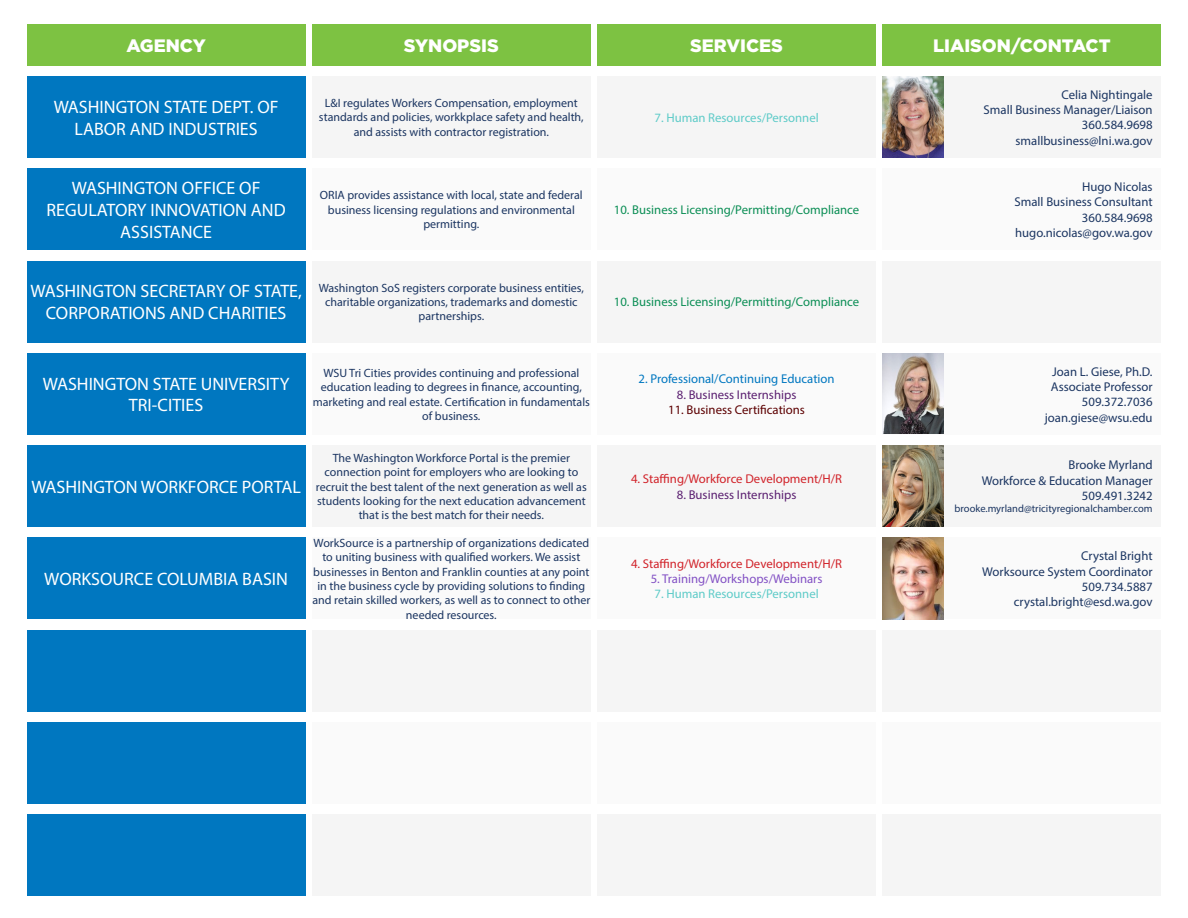
<style>
.page{position:relative;width:1188px;height:918px;background:#fff}
.page>*{position:absolute;margin:0;border:0;box-sizing:border-box;transform-origin:0 0}
.t1{font:18px "Myriad Pro";color:#fff}
.t2{font:900 18px "Gotham";color:#fff}
.t3{font:12.75px "Myriad Pro";color:#1b3561}
.Paragraph_Style_2{font:12.75px "Myriad Pro";color:#0b8e55}
.Paragraph_Style_2-2{font:12.75px "Myriad Pro";color:#d1232a}
.Paragraph_Style_2-3{font:12.75px "Myriad Pro";color:#5ecbc8}
.Paragraph_Style_2-4{font:12.75px "Myriad Pro";color:#5b2071}
.Paragraph_Style_2-5{font:12.75px "Myriad Pro";color:#0077c0}
.Paragraph_Style_2-6{font:12.75px "Myriad Pro";color:#8250c4}
.Paragraph_Style_2-7{font:12.75px "Myriad Pro";color:#5c0001}
.t4{font:12px/14.4px "Myriad Pro";color:#1b3561;text-align:center}
.t5{font:10.5px "Myriad Pro";color:#1b3561}
</style>
<div class="page">
<div style="left:27px;top:169px;width:278px;height:81px;background:#0077c0"></div>
<div style="left:312px;top:169px;width:279px;height:81px;background:#fafafa"></div>
<div style="left:597px;top:169px;width:279px;height:81px;background:#fafafa"></div>
<div style="left:883px;top:169px;width:278px;height:81px;background:#fafafa"></div>
<div style="left:27px;top:76px;width:278px;height:82px;background:#0077c0"></div>
<div style="left:27px;top:24px;width:278px;height:41px;background:#7dc242"></div>
<div style="left:312px;top:76px;width:279px;height:82px;background:#f5f5f5"></div>
<div style="left:312px;top:24px;width:279px;height:41px;background:#7dc242"></div>
<div style="left:597px;top:76px;width:279px;height:82px;background:#f5f5f5"></div>
<div style="left:597px;top:24px;width:279px;height:41px;background:#7dc242"></div>
<div style="left:883px;top:76px;width:278px;height:82px;background:#f5f5f5"></div>
<div style="left:883px;top:24px;width:278px;height:41px;background:#7dc242"></div>
<div style="left:27px;top:353px;width:278px;height:82px;background:#0077c0"></div>
<div style="left:312px;top:353px;width:279px;height:82px;background:#fafafa"></div>
<div style="left:597px;top:353px;width:279px;height:82px;background:#fafafa"></div>
<div style="left:883px;top:353px;width:278px;height:82px;background:#fafafa"></div>
<div style="left:27px;top:261px;width:278px;height:81px;background:#0077c0"></div>
<div style="left:312px;top:261px;width:279px;height:81px;background:#f5f5f5"></div>
<div style="left:597px;top:261px;width:279px;height:81px;background:#f5f5f5"></div>
<div style="left:883px;top:261px;width:278px;height:81px;background:#f5f5f5"></div>
<div style="left:27px;top:538px;width:278px;height:81px;background:#0077c0"></div>
<div style="left:312px;top:538px;width:279px;height:81px;background:#fafafa"></div>
<div style="left:597px;top:538px;width:279px;height:81px;background:#fafafa"></div>
<div style="left:883px;top:538px;width:278px;height:81px;background:#fafafa"></div>
<div style="left:27px;top:445px;width:278px;height:82px;background:#0077c0"></div>
<div style="left:312px;top:445px;width:279px;height:82px;background:#f5f5f5"></div>
<div style="left:597px;top:445px;width:279px;height:82px;background:#f5f5f5"></div>
<div style="left:883px;top:445px;width:278px;height:82px;background:#f5f5f5"></div>
<div style="left:27px;top:722px;width:278px;height:82px;background:#0077c0"></div>
<div style="left:312px;top:722px;width:279px;height:82px;background:#fafafa"></div>
<div style="left:597px;top:722px;width:279px;height:82px;background:#fafafa"></div>
<div style="left:883px;top:722px;width:278px;height:82px;background:#fafafa"></div>
<div style="left:27px;top:630px;width:278px;height:81px;background:#0077c0"></div>
<div style="left:312px;top:630px;width:279px;height:81px;background:#f5f5f5"></div>
<div style="left:597px;top:630px;width:279px;height:81px;background:#f5f5f5"></div>
<div style="left:883px;top:630px;width:278px;height:81px;background:#f5f5f5"></div>
<div style="left:27px;top:815px;width:278px;height:81px;background:#0077c0"></div>
<div style="left:312px;top:815px;width:279px;height:81px;background:#f5f5f5"></div>
<div style="left:597px;top:815px;width:279px;height:81px;background:#f5f5f5"></div>
<div style="left:883px;top:815px;width:278px;height:81px;background:#f5f5f5"></div>
<img style="left:882px;top:353px;width:62px;height:80px">
<img style="left:882px;top:445px;width:62px;height:82px">
<img style="left:882px;top:538px;width:62px;height:81px">
<img style="left:882px;top:76px;width:62px;height:82px">
<p class="t2" style="left:126px;top:33px;width:81px">AGENCY</p>
<p class="t2" style="left:404px;top:33px;width:96px">SYNOPSIS</p>
<p class="t2" style="left:690px;top:33px;width:94px">SERVICES</p>
<p class="t2" style="left:933px;top:33px;width:179px">LIAISON/CONTACT</p>
<p class="t1" style="left:30px;top:96px;width:273px">WASHINGTON SECRETARY OF STATE,</p>
<p class="t1" style="left:46px;top:117px;width:242px">CORPORATIONS AND CHARITIES</p>
<p class="t1" style="left:54px;top:96px;width:226px">WASHINGTON STATE DEPT. OF</p>
<p class="t1" style="left:75px;top:117px;width:185px">LABOR AND INDUSTRIES</p>
<p class="t1" style="left:72px;top:177px;width:190px">WASHINGTON OFFICE OF</p>
<p class="t1" style="left:47px;top:199px;width:241px">REGULATORY INNOVATION AND</p>
<p class="t1" style="left:120px;top:220px;width:93px">ASSISTANCE</p>
<p class="t4" style="left:319px;top:96px;width:266px">L&amp;I regulates Workers Compensation, employment standards and policies, workkplace safety and health, and assists with contractor registration.</p>
<p class="t4" style="left:320px;top:188px;width:264px">ORIA provides assistance with local, state and federal business licensing regulations and environmental permitting.</p>
<p class="t1" style="left:30px;top:280px;width:273px">WASHINGTON SECRETARY OF STATE,</p>
<p class="t1" style="left:46px;top:302px;width:242px">CORPORATIONS AND CHARITIES</p>
<p class="t4" style="left:319px;top:280px;width:267px">Washington SoS registers corporate business entities, charitable organizations, trademarks and domestic partnerships.</p>
<p class="t1" style="left:43px;top:373px;width:248px">WASHINGTON STATE UNIVERSITY</p>
<p class="t1" style="left:129px;top:394px;width:76px">TRI-CITIES</p>
<p class="t1" style="left:31px;top:476px;width:271px">WASHINGTON WORKFORCE PORTAL</p>
<p class="t1" style="left:44px;top:476px;width:245px">WORKSOURCE COLUMBIA BASIN</p>
<p class="t1" style="left:44px;top:568px;width:245px">WORKSOURCE COLUMBIA BASIN</p>
<p class="t4" style="left:313px;top:365px;width:279px">WSU Tri Cities provides continuing and professional education leading to degrees in finance, accounting, marketing and real estate. Certification in fundamentals of business.</p>
<p class="t4" style="left:316px;top:450px;width:272px">The Washington Workforce Portal is the premier connection point for employers who are looking to recruit the best talent of the next generation as well as students looking for the next education advancement that is the best match for their needs.</p>
<p class="t4" style="left:312px;top:535px;width:279px">WorkSource is a partnership of organizations dedicated to uniting business with qualified workers. We assist businesses in Benton and Franklin counties at any point in the business cycle by providing solutions to finding and retain skilled workers, as well as to connect to other needed resources.</p>
<p class="Paragraph_Style_2-3" style="left:654px;top:110px;width:166px">7. Human Resources/Personnel</p>
<p class="Paragraph_Style_2" style="left:614px;top:202px;width:247px">10. Business Licensing/Permitting/Compliance</p>
<p class="Paragraph_Style_2" style="left:614px;top:294px;width:247px">10. Business Licensing/Permitting/Compliance</p>
<p class="Paragraph_Style_2-5" style="left:639px;top:371px;width:198px">2. Professional/Continuing Education</p>
<p class="Paragraph_Style_2-4" style="left:677px;top:386px;width:121px">8. Business Internships</p>
<p class="Paragraph_Style_2-7" style="left:668px;top:402px;width:138px">11. Business Certifications</p>
<p class="Paragraph_Style_2-2" style="left:631px;top:471px;width:213px">4. Staffing/Workforce Development/H/R</p>
<p class="Paragraph_Style_2-4" style="left:677px;top:486px;width:121px">8. Business Internships</p>
<p class="Paragraph_Style_2-2" style="left:631px;top:556px;width:213px">4. Staffing/Workforce Development/H/R</p>
<p class="Paragraph_Style_2-6" style="left:651px;top:571px;width:173px">5. Training/Workshops/Webinars</p>
<p class="Paragraph_Style_2-3" style="left:654px;top:586px;width:166px">7. Human Resources/Personnel</p>
<p class="t3" style="left:1062px;top:87px;width:93px">Celia Nightingale</p>
<p class="t3" style="left:984px;top:102px;width:171px">Small Business Manager/Liaison</p>
<p class="t3" style="left:1082px;top:117px;width:72px">360.584.9698</p>
<p class="t3" style="left:1016px;top:133px;width:139px">smallbusiness@lni.wa.gov</p>
<p class="t3" style="left:1082px;top:179px;width:72px">Hugo Nicolas</p>
<p class="t3" style="left:1015px;top:194px;width:140px">Small Business Consultant</p>
<p class="t3" style="left:1082px;top:210px;width:72px">360.584.9698</p>
<p class="t3" style="left:1015px;top:225px;width:139px">hugo.nicolas@gov.wa.gov</p>
<p class="t3" style="left:1052px;top:364px;width:102px">Joan L. Giese, Ph.D.</p>
<p class="t3" style="left:1051px;top:379px;width:103px">Associate Professor</p>
<p class="t3" style="left:1082px;top:394px;width:72px">509.372.7036</p>
<p class="t3" style="left:1045px;top:409px;width:109px">joan.giese@wsu.edu</p>
<p class="t3" style="left:1069px;top:457px;width:86px">Brooke Myrland</p>
<p class="t3" style="left:982px;top:472px;width:172px">Workforce &amp; Education Manager</p>
<p class="t3" style="left:1082px;top:488px;width:72px">509.491.3242</p>
<p class="t5" style="left:955px;top:502px;width:199px">brooke.myrland@tricityregionalchamber.com</p>
<p class="t3" style="left:1081px;top:548px;width:73px">Crystal Bright</p>
<p class="t3" style="left:982px;top:563px;width:172px">Worksource System Coordinator</p>
<p class="t3" style="left:1082px;top:579px;width:72px">509.734.5887</p>
<p class="t3" style="left:1014px;top:594px;width:140px">crystal.bright@esd.wa.gov</p>
</div>
